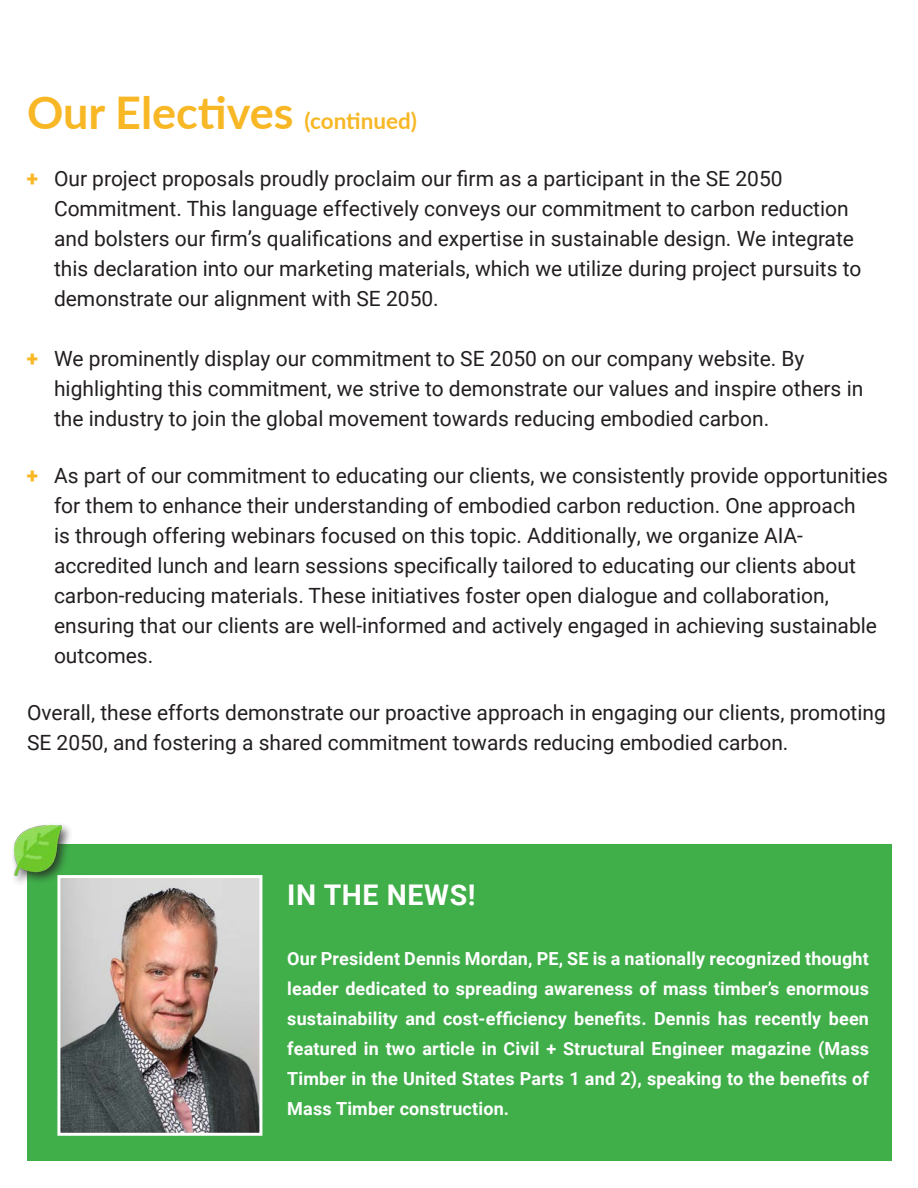
<style>
.page{position:relative;width:918px;height:1188px;background:#fff}
.page>*{position:absolute;margin:0;border:0;box-sizing:border-box;transform-origin:0 0}
.t1{font:700 45px "Lato";color:#f8b725}
.t2{font:700 28.5px "Roboto";letter-spacing:.02em;color:#fff}
.t3{font:21px/30px "Roboto";color:#231f20}
.t4{font:700 18px/30px "Roboto";letter-spacing:.01em;color:#fff;text-align:justify}
.s1{font-size:22.5px}
.s2{font-weight:900;color:#f8b725}
</style>
<div class="page">
<div style="left:27px;top:845px;width:864px;height:316px;background:#40ae49"></div>
<div style="left:11px;top:822px;width:63px;height:65px;background:#231f20;opacity:.75"></div>
<img style="left:14px;top:825px;width:48px;height:50px">
<img style="left:61px;top:879px;width:197px;height:253px">
<div style="left:57px;top:875px;width:205px;height:261px;border:3px solid #fff"></div>
<h1 class="t1" style="left:27px;top:80px;width:392px">Our Electives <span class="s1">(continued)</span></h1>
<p class="t3" style="left:54px;top:163px;width:809px;text-indent:-27px"><span class="s2">+</span> Our project proposals proudly proclaim our firm as a participant in the SE 2050<br>Commitment. This language effectively conveys our commitment to carbon reduction and bolsters our firm’s qualifications and expertise in sustainable design. We integrate this declaration into our marketing materials, which we utilize during project pursuits to demonstrate our alignment with SE 2050.</p>
<p class="t3" style="left:54px;top:345px;width:811px;text-indent:-27px"><span class="s2">+</span> We prominently display our commitment to SE 2050 on our company website. By highlighting this commitment, we strive to demonstrate our values and inspire others in the industry to join the global movement towards reducing embodied carbon.</p>
<p class="t3" style="left:54px;top:462px;width:836px;text-indent:-27px"><span class="s2">+</span> As part of our commitment to educating our clients, we consistently provide opportunities for them to enhance their understanding of embodied carbon reduction. One approach<br>is through offering webinars focused on this topic. Additionally, we organize AIA&shy;accredited lunch and learn sessions specifically tailored to educating our clients about carbon-reducing materials. These initiatives foster open dialogue and collaboration, ensuring that our clients are well-informed and actively engaged in achieving sustainable outcomes.</p>
<p class="t3" style="left:27px;top:699px;width:860px">Overall, these efforts demonstrate our proactive approach in engaging our clients, promoting<br>SE 2050, and fostering a shared commitment towards reducing embodied carbon.</p>
<h2 class="t2" style="left:287px;top:882px;width:190px">IN THE NEWS!</h2>
<p class="t4" style="left:287px;top:943px;width:583px">Our President Dennis Mordan, PE, SE is a nationally recognized thought leader dedicated to spreading awareness of mass timber’s enormous sustainability and cost-efficiency benefits. Dennis has recently been featured in two article in Civil + Structural Engineer magazine (Mass Timber in the United States Parts 1 and 2), speaking to the benefits of Mass Timber construction.</p>
</div>
